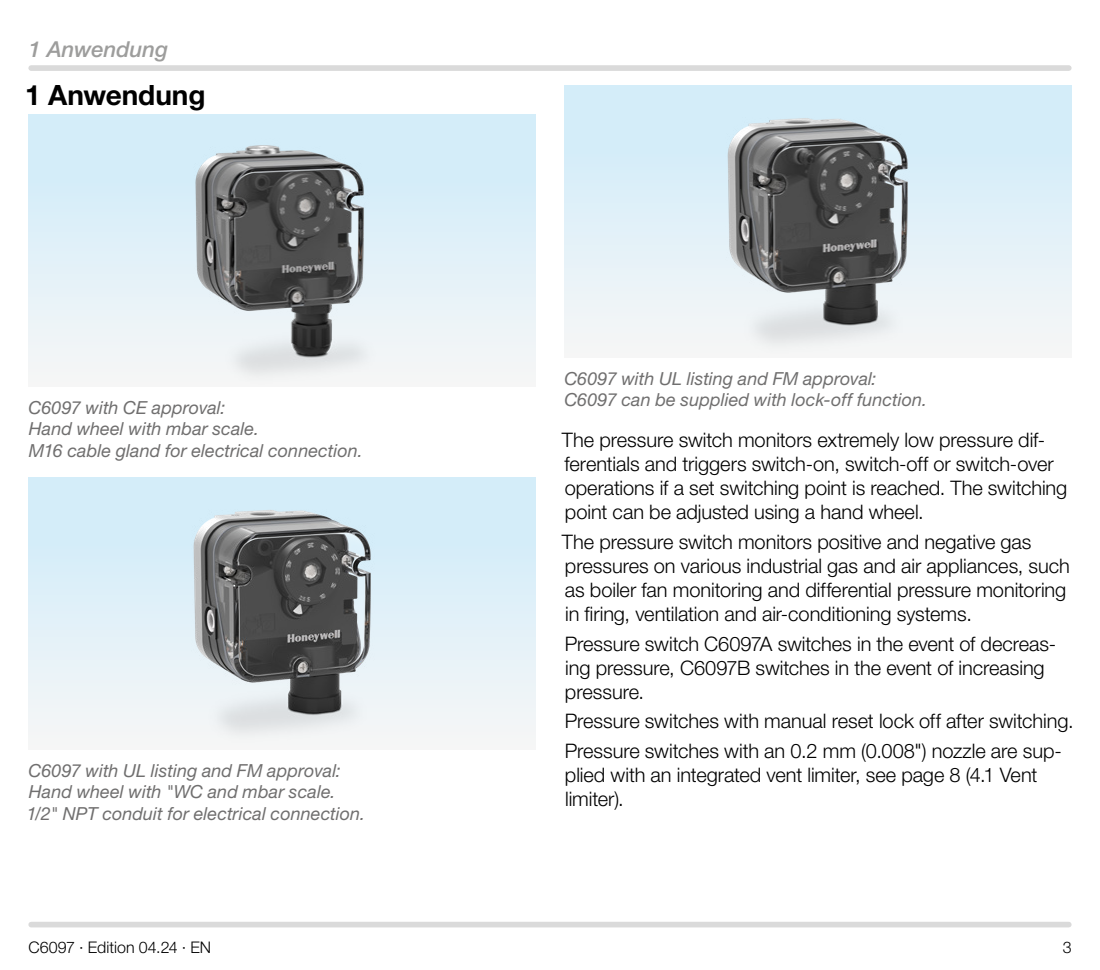
<style>
.page{position:relative;width:1100px;height:970px;background:#fff}
.page>*{position:absolute;margin:0;border:0;box-sizing:border-box;transform-origin:0 0}
.t1{font:700 28px "Helvetica Neue LT Pro";letter-spacing:-.005em;color:#000}
.t2{font:italic 500 22px "Helvetica Neue LT Pro";color:#9d9d9c}
.t3{font:300 20px/24px "Helvetica Neue LT Pro";letter-spacing:-.005em;color:#000}
.t4{font:italic 18px/21.6px "Helvetica Neue LT Pro";color:#706f6f}
.t5{font:300 16px "Helvetica Neue LT Pro";letter-spacing:.005em;color:#000}
</style>
<div class="page">
<div style="left:31px;top:921px;width:1038px;height:6px;background:#dadada"></div>
<div style="left:31px;top:65px;width:1038px;height:6px;background:#dadada"></div>
<div style="left:28px;top:114px;width:508px;height:272px;background:linear-gradient(to bottom,#ceebfa,#f5f6f7)"></div>
<img style="left:186px;top:114px;width:192px;height:272px">
<div style="left:28px;top:477px;width:508px;height:272px;background:linear-gradient(to bottom,#ceebfa,#f5f6f7)"></div>
<img style="left:183px;top:477px;width:198px;height:272px">
<div style="left:564px;top:85px;width:507px;height:272px;background:linear-gradient(to bottom,#ceebfa,#f5f6f7)"></div>
<img style="left:718px;top:85px;width:200px;height:272px">
<p class="t2" style="left:28px;top:36px;width:141px">1 Anwendung</p>
<h1 class="t1" style="left:25px;top:78px;width:182px">1 Anwendung</h1>
<p class="t4" style="left:29px;top:396px;width:336px">C6097 with CE approval:<br>Hand wheel with mbar scale.<br>M16 cable gland for electrical connection.</p>
<p class="t4" style="left:27px;top:759px;width:340px">C6097 with UL listing and FM approval:<br>Hand wheel with "WC and mbar scale.<br>1/2" NPT conduit for electrical connection.</p>
<p class="t4" style="left:564px;top:367px;width:364px">C6097 with UL listing and FM approval:<br>C6097 can be supplied with lock-off function.</p>
<p class="t3" style="left:562px;top:428px;width:507px">The pressure switch monitors extremely low pressure dif&shy;ferentials and triggers switch-on, switch-off or switch-over operations if a set switching point is reached. The switching point can be adjusted using a hand wheel.</p>
<p class="t3" style="left:562px;top:529px;width:509px">The pressure switch monitors positive and negative gas pressures on various industrial gas and air appliances, such as boiler fan monitoring and differential pressure monitoring in firing, ventilation and air-conditioning systems.</p>
<p class="t3" style="left:565px;top:631px;width:493px">Pressure switch C6097A switches in the event of decreas&shy;ing pressure, C6097B switches in the event of increasing pressure.</p>
<p class="t3" style="left:565px;top:706px;width:510px;line-height:29.6px">Pressure switches with manual reset lock off after switching.<br>Pressure switches with an 0.2 mm (0.008") nozzle are sup-</p>
<p class="t3" style="left:565px;top:762px;width:474px">plied with an integrated vent limiter, see page 8 (4.1 Vent limiter).</p>
<p class="t5" style="left:28px;top:937px;width:184px">C6097 · Edition 04.24 · EN</p>
<p class="t5" style="left:1063px;top:937px;width:10px">3</p>
</div>
